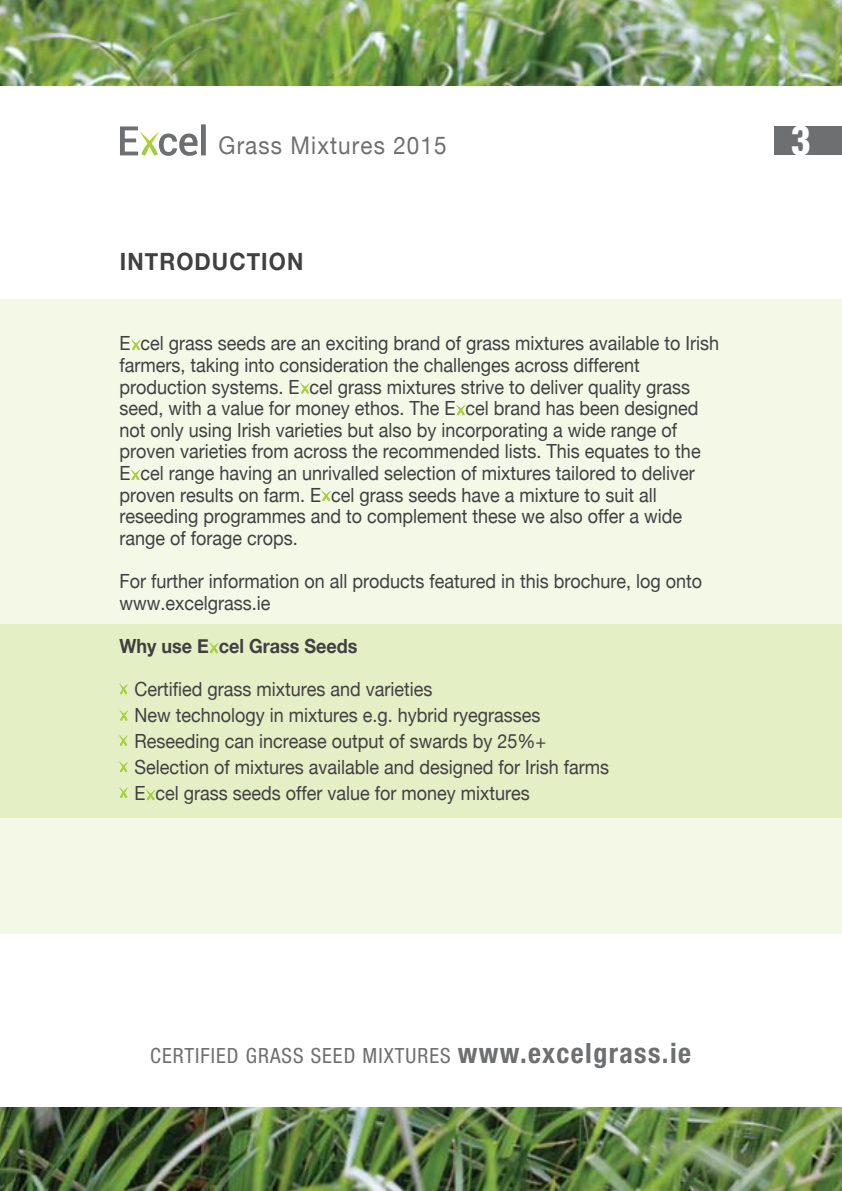
<style>
.page{position:relative;width:842px;height:1191px;background:#fff}
.page>*{position:absolute;margin:0;border:0;box-sizing:border-box;transform-origin:0 0}
.t1{font:800 condensed 41.6px "Helvetica Neue LT Std";color:#fff;scale:.92 1}
.t2{font:24.4px "Helvetica Neue";letter-spacing:.05em;color:#6d6f71;scale:.92 1}
.t3{font:700 23.8px "Helvetica Neue";letter-spacing:.05em;color:#404041;scale:.92 1}
.t4{font:condensed 21px "Helvetica Neue LT Std";letter-spacing:.05em;color:#6d6f71}
.t5{font:19.6px/21.6px "Helvetica Neue";color:#404041;scale:.92 1}
.t6{font:700 19.6px "Helvetica Neue";color:#404041;scale:.92 1}
.s1{font-weight:700;font-size:28px}
</style>
<div class="page">
<img style="left:0;top:0;width:842px;height:86px">
<img style="left:0;top:1107px;width:842px;height:84px">
<svg style="left:120px;top:124px;width:86px;height:32px"></svg>
<div style="left:774px;top:126px;width:68px;height:29px;background:#6d6f71"></div>
<div style="left:0;top:299px;width:842px;height:634px;background:#f3f8e7"></div>
<div style="left:0;top:624px;width:842px;height:194px;background:#e4efc5"></div>
<svg style="left:131px;top:340px;width:10px;height:10px"></svg>
<svg style="left:119px;top:684px;width:9px;height:10px"></svg>
<svg style="left:120px;top:710px;width:8px;height:10px"></svg>
<svg style="left:119px;top:735px;width:9px;height:11px"></svg>
<svg style="left:119px;top:762px;width:9px;height:10px"></svg>
<svg style="left:300px;top:383px;width:10px;height:10px"></svg>
<svg style="left:456px;top:405px;width:9px;height:10px"></svg>
<svg style="left:131px;top:470px;width:9px;height:10px"></svg>
<svg style="left:322px;top:491px;width:9px;height:10px"></svg>
<svg style="left:209px;top:642px;width:10px;height:11px"></svg>
<svg style="left:120px;top:787px;width:8px;height:11px"></svg>
<svg style="left:146px;top:790px;width:9px;height:10px"></svg>
<p class="t2" style="left:219px;top:131px;width:249px">Grass Mixtures 2015</p>
<h1 class="t1" style="left:791px;top:114px;width:23px">3</h1>
<p class="t3" style="left:120px;top:247px;width:201px">INTRODUCTION</p>
<p class="t5" style="left:119px;top:332px;width:653px">E cel grass seeds are an exciting brand of grass mixtures available to Irish farmers, taking into consideration the challenges across different production systems. E cel grass mixtures strive to deliver quality grass seed, with a value for money ethos. The E cel brand has been designed not only using Irish varieties but also by incorporating a wide range of proven varieties from across the recommended lists. This equates to the<br>E cel range having an unrivalled selection of mixtures tailored to deliver proven results on farm. E cel grass seeds have a mixture to suit all reseeding programmes and to complement these we also offer a wide range of forage crops.</p>
<p class="t5" style="left:119px;top:570px;width:635px">For further information on all products featured in this brochure, log onto www.excelgrass.ie</p>
<p class="t6" style="left:119px;top:634px;width:260px">Why use E cel Grass Seeds</p>
<p class="t5" style="left:134px;top:676px;width:517px;line-height:26px">Certified grass mixtures and varieties<br>New technology in mixtures e.g. hybrid ryegrasses Reseeding can increase output of swards by 25%+ Selection of mixtures available and designed for Irish farms E cel grass seeds offer value for money mixtures</p>
<p class="t4" style="left:150px;top:1043px;width:542px">CERTIFIED GRASS SEED MIXTURES <span class="s1">www.excelgrass.ie</span></p>
</div>
